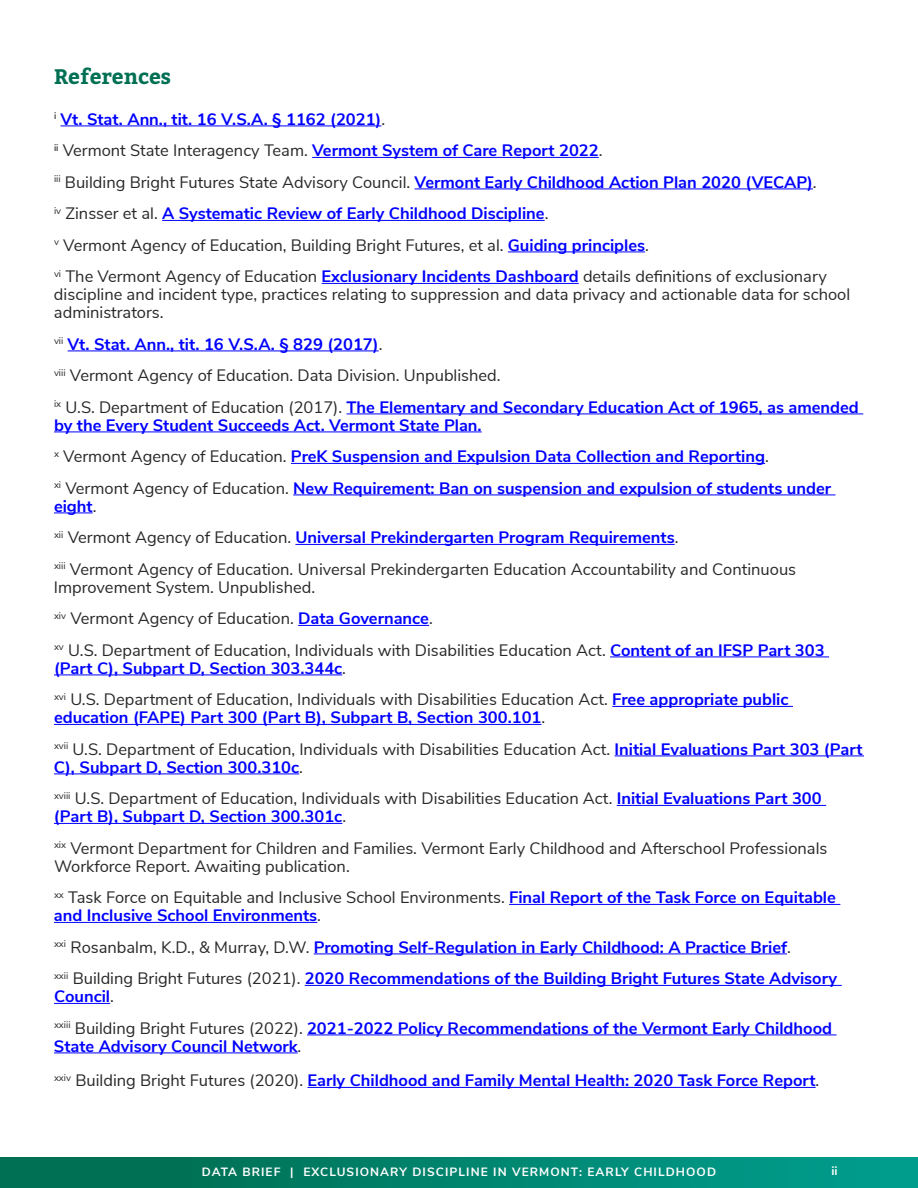
<style>
.page{position:relative;width:918px;height:1188px;background:#fff}
.page>*{position:absolute;margin:0;border:0;box-sizing:border-box;transform-origin:0 0}
.t1{font:700 21px "Bitter";color:#007054}
.t2{font:16.5px/31.5px "Nunito Sans";color:#282829}
.t3{font:700 16.5px/31.5px "Nunito Sans";color:#00f}
.t4{font:700 12px "Nunito Sans";letter-spacing:.09em;color:#fff}
.s1{font-weight:700;color:#00f}
.s2{font-weight:400;color:#282829}
</style>
<div class="page">
<div style="left:0;top:1157px;width:918px;height:31px;background:linear-gradient(to right,#006a4c,#009e8f)"></div>
<hr style="left:60px;top:126px;width:321px;height:1px;background:#00f">
<hr style="left:312px;top:157px;width:287px;height:1px;background:#00f">
<hr style="left:415px;top:189px;width:398px;height:1px;background:#00f">
<hr style="left:162px;top:220px;width:383px;height:1px;background:#00f">
<hr style="left:508px;top:252px;width:137px;height:1px;background:#00f">
<hr style="left:322px;top:283px;width:257px;height:1px;background:#00f">
<hr style="left:68px;top:351px;width:311px;height:1px;background:#00f">
<hr style="left:347px;top:414px;width:516px;height:1px;background:#00f">
<hr style="left:54px;top:432px;width:428px;height:1px;background:#00f">
<hr style="left:291px;top:463px;width:474px;height:1px;background:#00f">
<hr style="left:293px;top:495px;width:543px;height:1px;background:#00f">
<hr style="left:54px;top:513px;width:39px;height:1px;background:#00f">
<hr style="left:295px;top:544px;width:380px;height:1px;background:#00f">
<hr style="left:298px;top:625px;width:131px;height:1px;background:#00f">
<hr style="left:610px;top:657px;width:219px;height:1px;background:#00f">
<hr style="left:54px;top:675px;width:288px;height:1px;background:#00f">
<hr style="left:612px;top:706px;width:181px;height:1px;background:#00f">
<hr style="left:54px;top:724px;width:487px;height:1px;background:#00f">
<hr style="left:615px;top:756px;width:249px;height:1px;background:#00f">
<hr style="left:54px;top:774px;width:245px;height:1px;background:#00f">
<hr style="left:617px;top:805px;width:209px;height:1px;background:#00f">
<hr style="left:54px;top:823px;width:288px;height:1px;background:#00f">
<hr style="left:509px;top:904px;width:331px;height:1px;background:#00f">
<hr style="left:54px;top:922px;width:263px;height:1px;background:#00f">
<hr style="left:314px;top:954px;width:473px;height:1px;background:#00f">
<hr style="left:305px;top:985px;width:537px;height:1px;background:#00f">
<hr style="left:54px;top:1003px;width:56px;height:1px;background:#00f">
<hr style="left:307px;top:1035px;width:530px;height:1px;background:#00f">
<hr style="left:54px;top:1053px;width:244px;height:1px;background:#00f">
<hr style="left:308px;top:1087px;width:508px;height:1px;background:#00f">
<p class="t1" style="left:54px;top:63px;width:119px">References</p>
<p class="t2" style="left:54px;top:102px;width:774px"><sup>i</sup> <span class="s1">Vt. Stat. Ann., tit. 16 V.S.A. § 1162 (2021)</span>.<br><sup>ii</sup> Vermont State Interagency Team. <span class="s1">Vermont System of Care Report 2022</span>.<br><sup>iii</sup> Building Bright Futures State Advisory Council. <span class="s1">Vermont Early Childhood Action Plan 2020 (VECAP)</span>. <sup>iv</sup> Zinsser et al. <span class="s1">A Systematic Review of Early Childhood Discipline</span>.<br><sup>v</sup> Vermont Agency of Education, Building Bright Futures, et al. <span class="s1">Guiding principles</span>.<br><sup>vi</sup> The Vermont Agency of Education <span class="s1">Exclusionary Incidents Dashboard</span> details definitions of exclusionary</p>
<p class="t2" style="left:54px;top:284px;width:798px;line-height:18px">discipline and incident type, practices relating to suppression and data privacy and actionable data for school administrators.</p>
<p class="t3" style="left:54px;top:327px;width:806px"><sup>vii</sup> Vt. Stat. Ann., tit. 16 V.S.A. § 829 (2017)<span class="s2">.<br></span><sup>viii</sup> <span class="s2">Vermont Agency of Education. Data Division. Unpublished.<br></span><sup>ix</sup> <span class="s2">U.S. Department of Education (2017).</span> The Elementary and Secondary Education Act of 1965, as amended</p>
<p class="t3" style="left:54px;top:408px;width:779px">by the Every Student Succeeds Act. Vermont State Plan.<br><sup>x</sup> <span class="s2">Vermont Agency of Education.</span> PreK Suspension and Expulsion Data Collection and Reporting<span class="s2">.<br></span><sup>xi</sup> <span class="s2">Vermont Agency of Education.</span> New Requirement: Ban on suspension and expulsion of students under</p>
<p class="t2" style="left:54px;top:489px;width:744px"><span class="s1">eight</span>.<br><sup>xii</sup> Vermont Agency of Education. <span class="s1">Universal Prekindergarten Program Requirements</span>.<br><sup>xiii</sup> Vermont Agency of Education. Universal Prekindergarten Education Accountability and Continuous</p>
<p class="t2" style="left:54px;top:570px;width:772px">Improvement System. Unpublished.<br><sup>xiv</sup> Vermont Agency of Education. <span class="s1">Data Governance</span>.<br><sup>xv</sup> U.S. Department of Education, Individuals with Disabilities Education Act. <span class="s1">Content of an IFSP Part 303</span></p>
<p class="t2" style="left:54px;top:651px;width:736px"><span class="s1">(Part C), Subpart D, Section 303.344c</span>.<br><sup>xvi</sup> U.S. Department of Education, Individuals with Disabilities Education Act. <span class="s1">Free appropriate public</span></p>
<p class="t3" style="left:54px;top:701px;width:810px">education (FAPE) Part 300 (Part B), Subpart B, Section 300.101<span class="s2">.<br></span><sup>xvii</sup> <span class="s2">U.S. Department of Education, Individuals with Disabilities Education Act.</span> Initial Evaluations Part 303 (Part</p>
<p class="t2" style="left:54px;top:750px;width:769px"><span class="s1">C), Subpart D, Section 300.310c</span>.<br><sup>xviii</sup> U.S. Department of Education, Individuals with Disabilities Education Act. <span class="s1">Initial Evaluations Part 300</span></p>
<p class="t2" style="left:54px;top:800px;width:775px"><span class="s1">(Part B), Subpart D, Section 300.301c</span>.<br><sup>xix</sup> Vermont Department for Children and Families. Vermont Early Childhood and Afterschool Professionals</p>
<p class="t2" style="left:54px;top:849px;width:783px">Workforce Report. Awaiting publication.<br><sup>xx</sup> Task Force on Equitable and Inclusive School Environments. <span class="s1">Final Report of the Task Force on Equitable</span></p>
<p class="t3" style="left:54px;top:899px;width:785px">and Inclusive School Environments<span class="s2">.<br></span><sup>xxi</sup> <span class="s2">Rosanbalm, K.D., &amp; Murray, D.W.</span> Promoting Self-Regulation in Early Childhood: A Practice Brief<span class="s2">.<br></span><sup>xxii</sup> <span class="s2">Building Bright Futures (2021).</span> 2020 Recommendations of the Building Bright Futures State Advisory</p>
<p class="t3" style="left:54px;top:980px;width:780px">Council<span class="s2">.<br></span><sup>xxiii</sup> <span class="s2">Building Bright Futures (2022).</span> 2021-2022 Policy Recommendations of the Vermont Early Childhood</p>
<p class="t3" style="left:54px;top:1028px;width:767px;line-height:34.5px">State Advisory Council Network<span class="s2">.<br></span><sup>xxiv</sup> <span class="s2">Building Bright Futures (2020).</span> Early Childhood and Family Mental Health: 2020 Task Force Report<span class="s2">.</span></p>
<p class="t4" style="left:202px;top:1163px;width:516px">DATA BRIEF | EXCLUSIONARY DISCIPLINE IN VERMONT: EARLY CHILDHOOD</p>
<p class="t4" style="left:832px;top:1162px;width:8px">ii</p>
</div>
